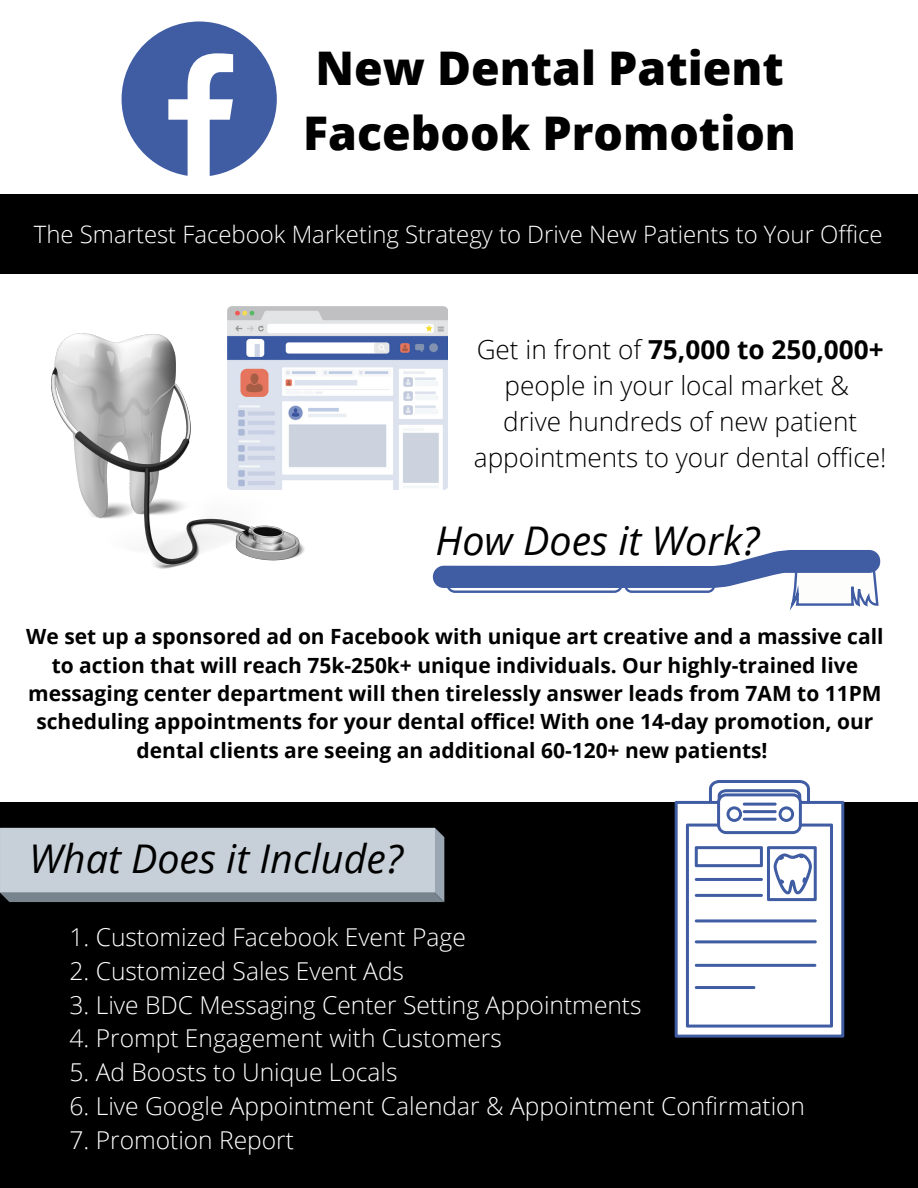
<style>
.page{position:relative;width:918px;height:1188px;background:#fff}
.page>*{position:absolute;margin:0;border:0;box-sizing:border-box;transform-origin:0 0}
.t1{font:800 46.35px "Open Sans";color:#000}
.t2{font:italic 39.6px "Open Sans";color:#000}
.t3{font:300 26.25px/36px "Open Sans";color:#000;text-align:center}
.t4{font:300 24.6px "Open Sans";color:#fff}
.t5{font:300 24px "Open Sans";color:#fff}
.t6{font:700 21px/28.3px "Open Sans";color:#000;text-align:center}
.s1{font-weight:700}
</style>
<div class="page">
<div style="left:0;top:194px;width:918px;height:80px;background:#000"></div>
<img style="left:227px;top:307px;width:221px;height:182px">
<img style="left:51px;top:334px;width:256px;height:235px">
<div style="left:0;top:802px;width:918px;height:386px;background:#000"></div>
<svg style="left:433px;top:550px;width:447px;height:61px"></svg>
<svg style="left:675px;top:780px;width:169px;height:258px;background:#d8deec"></svg>
<hr style="left:743px;top:803px;width:34px;height:3px;background:#405da4;border-radius:2px">
<hr style="left:743px;top:810px;width:34px;height:3px;background:#405da4;border-radius:2px">
<hr style="left:743px;top:818px;width:34px;height:3px;background:#405da4;border-radius:2px">
<svg style="left:0;top:828px;width:444px;height:74px;background:#bbc4cd"></svg>
<svg style="left:122px;top:22px;width:155px;height:154px"></svg>
<p class="t1" style="left:315px;top:36px;width:470px">New Dental Patient</p>
<p class="t1" style="left:303px;top:100px;width:494px">Facebook Promotion</p>
<p class="t5" style="left:34px;top:217px;width:850px">The Smartest Facebook Marketing Strategy to Drive New Patients to Your Office</p>
<p class="t3" style="left:477px;top:331px;width:408px">Get in front of <span class="s1">75,000 to 250,000+ </span>people in your local market &amp;</p>
<p class="t3" style="left:474px;top:403px;width:414px">drive hundreds of new patient appointments to your dental office!</p>
<p class="t2" style="left:436px;top:513px;width:325px">How Does it Work?</p>
<p class="t6" style="left:26px;top:622px;width:859px">We set up a sponsored ad on Facebook with unique art creative and a massive call to action that will reach 75k-250k+ unique individuals. Our highly-trained live messaging center department will then tirelessly answer leads from 7AM to 11PM scheduling appointments for your dental office! With one 14-day promotion, our dental clients are seeing an additional 60-120+ new patients!</p>
<p class="t2" style="left:29px;top:831px;width:375px">What Does it Include?</p>
<p class="t4" style="left:70px;top:920px;width:398px">1. Customized Facebook Event Page</p>
<p class="t4" style="left:70px;top:954px;width:336px">2. Customized Sales Event Ads</p>
<p class="t4" style="left:70px;top:987px;width:574px">3. Live BDC Messaging Center Setting Appointments</p>
<p class="t4" style="left:70px;top:1021px;width:434px">4. Prompt Engagement with Customers</p>
<p class="t4" style="left:70px;top:1055px;width:330px">5. Ad Boosts to Unique Locals</p>
<p class="t4" style="left:70px;top:1089px;width:737px">6. Live Google Appointment Calendar &amp; Appointment Confirmation</p>
<p class="t4" style="left:70px;top:1123px;width:226px">7. Promotion Report</p>
</div>
